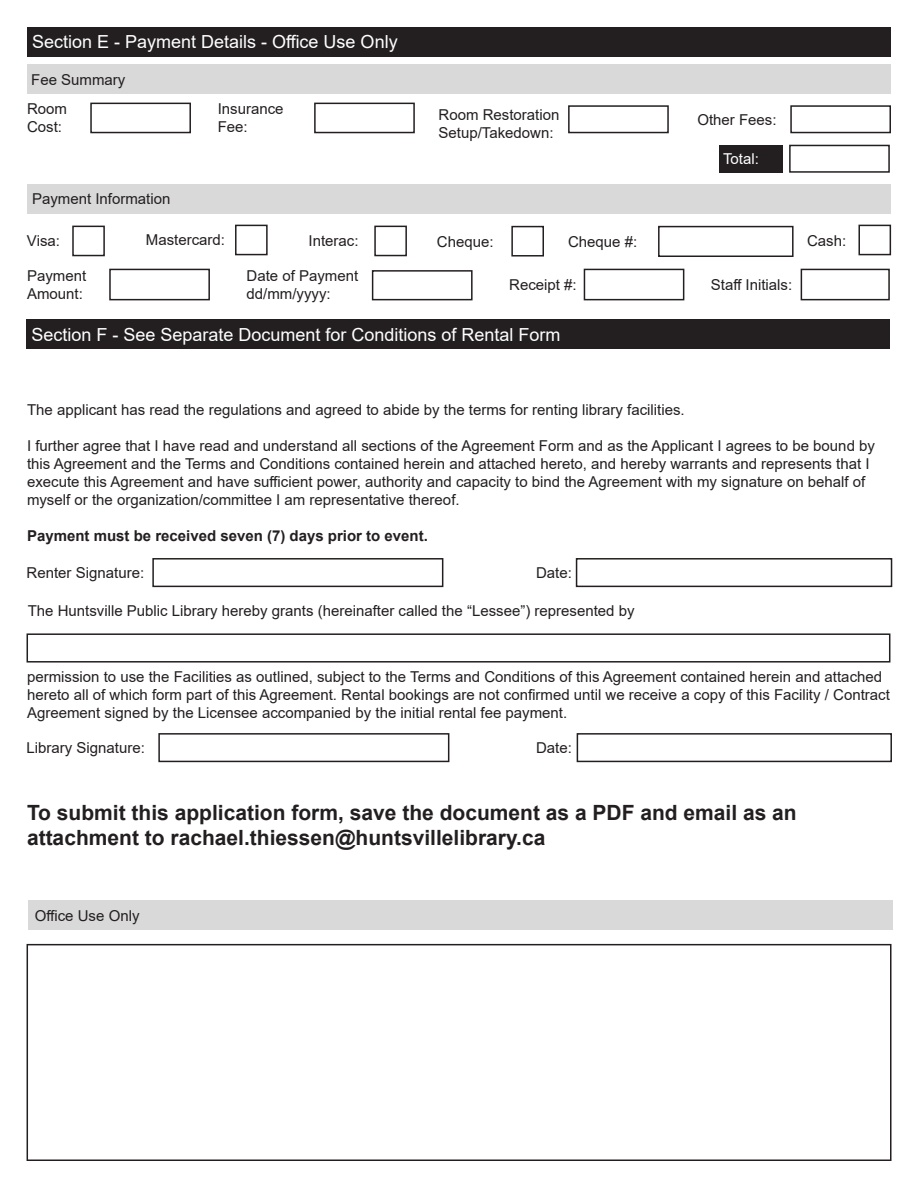
<style>
.page{position:relative;width:918px;height:1188px;background:#fff}
.page>*{position:absolute;margin:0;border:0;box-sizing:border-box;transform-origin:0 0}
.t1{font:700 21px/25.2px "Arial";color:#231f20}
.t2{font:18px "Arial";color:#fff}
.t3{font:15px/18px "Arial";color:#231f20}
.t4{font:700 15px "Arial";color:#231f20}
.t5{font:15px "Arial";color:#fff}
</style>
<div class="page">
<div style="left:28px;top:901px;width:865px;height:29px;background:#d9d9d9"></div>
<svg style="left:108px;top:144px;width:783px;height:157px"></svg>
<div style="left:28px;top:184px;width:863px;height:29px;background:#d9d9d9"></div>
<div style="left:789px;top:145px;width:101px;height:28px;border:2px solid #231f20"></div>
<svg style="left:90px;top:102px;width:801px;height:32px"></svg>
<div style="left:27px;top:65px;width:864px;height:29px;background:#d9d9d9"></div>
<div style="left:27px;top:27px;width:864px;height:29px;background:#231f20"></div>
<div style="left:719px;top:145px;width:64px;height:28px;background:#231f20"></div>
<div style="left:72px;top:226px;width:33px;height:30px;border:2px solid #231f20"></div>
<div style="left:235px;top:225px;width:33px;height:30px;border:2px solid #231f20"></div>
<div style="left:374px;top:226px;width:33px;height:30px;border:2px solid #231f20"></div>
<div style="left:511px;top:226px;width:33px;height:31px;border:2px solid #231f20"></div>
<div style="left:658px;top:226px;width:136px;height:31px;border:2px solid #231f20"></div>
<div style="left:858px;top:225px;width:33px;height:30px;border:2px solid #231f20"></div>
<div style="left:372px;top:270px;width:101px;height:30px;border:2px solid #231f20"></div>
<div style="left:26px;top:320px;width:864px;height:29px;background:#231f20"></div>
<div style="left:152px;top:558px;width:291px;height:29px;border:2px solid #231f20"></div>
<div style="left:576px;top:558px;width:316px;height:29px;border:2px solid #231f20"></div>
<div style="left:27px;top:633px;width:863px;height:30px;border:2px solid #231f20"></div>
<div style="left:158px;top:733px;width:291px;height:29px;border:2px solid #231f20"></div>
<div style="left:577px;top:733px;width:315px;height:29px;border:2px solid #231f20"></div>
<div style="left:27px;top:944px;width:865px;height:217px;border:2px solid #231f20"></div>
<p class="t2" style="left:32px;top:29px;width:367px">Section E - Payment Details - Office Use Only</p>
<p class="t3" style="left:31px;top:70px;width:96px">Fee Summary</p>
<p class="t3" style="left:27px;top:100px;width:42px">Room</p>
<p class="t3" style="left:218px;top:100px;width:67px">Insurance</p>
<p class="t3" style="left:27px;top:118px;width:37px">Cost:</p>
<p class="t3" style="left:218px;top:118px;width:32px">Fee:</p>
<p class="t3" style="left:439px;top:106px;width:122px">Room Restoration</p>
<p class="t3" style="left:439px;top:124px;width:117px">Setup/Takedown:</p>
<p class="t3" style="left:697px;top:110px;width:81px">Other Fees:</p>
<p class="t5" style="left:723px;top:149px;width:37px">Total:</p>
<p class="t3" style="left:32px;top:190px;width:140px">Payment Information</p>
<p class="t3" style="left:27px;top:232px;width:35px">Visa:</p>
<p class="t3" style="left:146px;top:231px;width:81px">Mastercard:</p>
<p class="t3" style="left:309px;top:232px;width:52px">Interac:</p>
<p class="t3" style="left:437px;top:232px;width:58px">Cheque:</p>
<p class="t3" style="left:568px;top:233px;width:71px">Cheque #:</p>
<p class="t3" style="left:807px;top:232px;width:41px">Cash:</p>
<p class="t3" style="left:27px;top:267px;width:61px">Payment</p>
<p class="t3" style="left:247px;top:267px;width:113px">Date of Payment</p>
<p class="t3" style="left:509px;top:276px;width:69px">Receipt #:</p>
<p class="t3" style="left:711px;top:276px;width:83px">Staff Initials:</p>
<p class="t3" style="left:27px;top:285px;width:57px">Amount:</p>
<p class="t3" style="left:247px;top:285px;width:86px">dd/mm/yyyy:</p>
<p class="t2" style="left:31px;top:322px;width:531px">Section F - See Separate Document for Conditions of Rental Form</p>
<p class="t3" style="left:27px;top:401px;width:659px">The applicant has read the regulations and agreed to abide by the terms for renting library facilities.</p>
<p class="t3" style="left:27px;top:437px;width:850px">I further agree that I have read and understand all sections of the Agreement Form and as the Applicant I agrees to be bound by this Agreement and the Terms and Conditions contained herein and attached hereto, and hereby warrants and represents that I</p>
<p class="t3" style="left:27px;top:473px;width:840px">execute this Agreement and have sufficient power, authority and capacity to bind the Agreement with my signature on behalf of myself or the organization/committee I am representative thereof.</p>
<p class="t4" style="left:27px;top:525px;width:402px">Payment must be received seven (7) days prior to event.</p>
<p class="t3" style="left:27px;top:564px;width:119px">Renter Signature:</p>
<p class="t3" style="left:536px;top:564px;width:37px">Date:</p>
<p class="t3" style="left:28px;top:601px;width:608px">The Huntsville Public Library hereby grants (hereinafter called the “Lessee”) represented by</p>
<p class="t3" style="left:27px;top:668px;width:857px">permission to use the Facilities as outlined, subject to the Terms and Conditions of this Agreement contained herein and attached</p>
<p class="t3" style="left:27px;top:686px;width:864px">hereto all of which form part of this Agreement. Rental bookings are not confirmed until we receive a copy of this Facility / Contract</p>
<p class="t3" style="left:27px;top:704px;width:542px">Agreement signed by the Licensee accompanied by the initial rental fee payment.</p>
<p class="t3" style="left:27px;top:739px;width:120px">Library Signature:</p>
<p class="t3" style="left:536px;top:739px;width:37px">Date:</p>
<h3 class="t1" style="left:27px;top:800px;width:771px">To submit this application form, save the document as a PDF and email as an attachment to rachael.thiessen@huntsvillelibrary.ca</h3>
<p class="t3" style="left:35px;top:906px;width:106px">Office Use Only</p>
</div>
